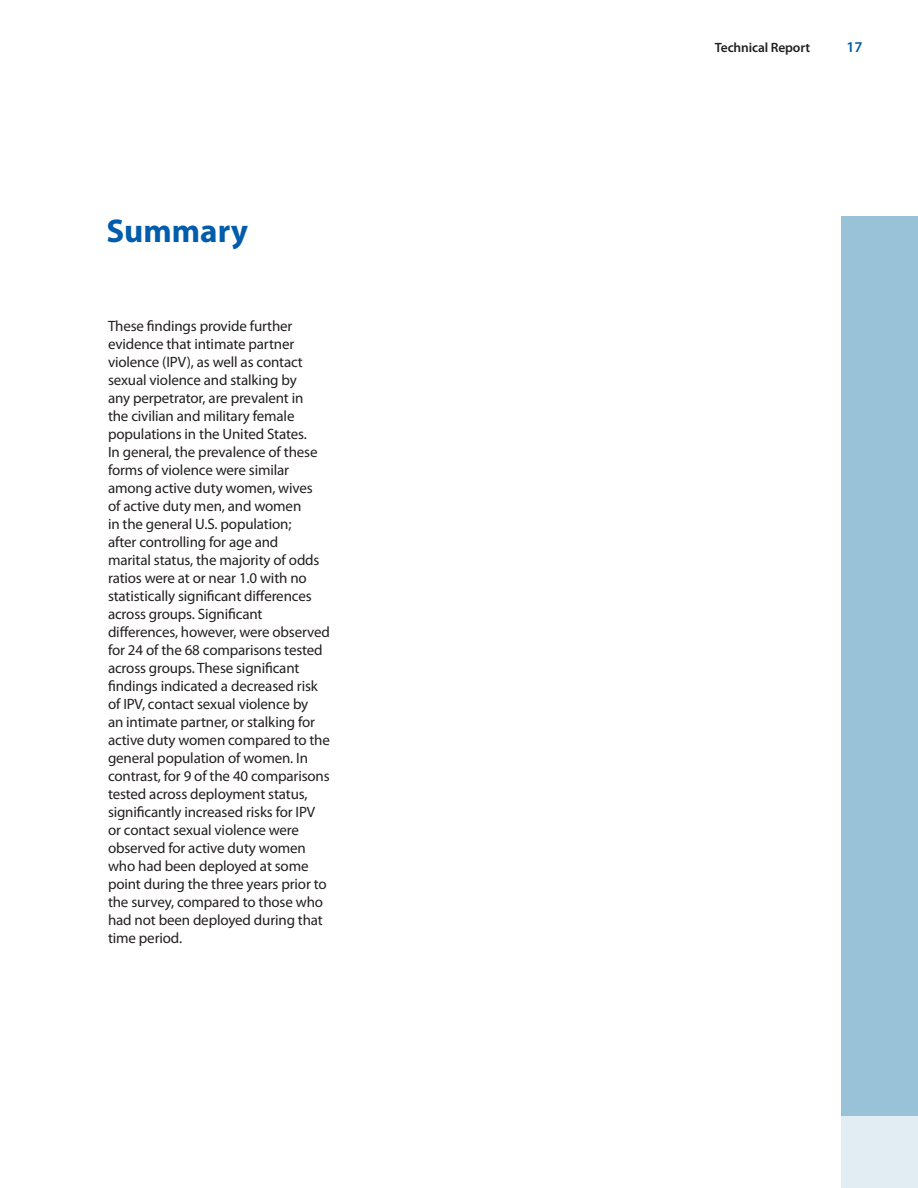
<style>
.page{position:relative;width:918px;height:1188px;background:#fff}
.page>*{position:absolute;margin:0;border:0;box-sizing:border-box;transform-origin:0 0}
.t1{font:700 33px "Myriad Pro";color:#015dab}
.t2{font:15px/18px "Myriad Pro";letter-spacing:-.01em;color:#231f20}
.t3{font:600 15px "Myriad Pro";color:#015dab}
.t4{font:600 13.5px "Myriad Pro";letter-spacing:-.01em;color:#231f20}
</style>
<div class="page">
<div style="left:842px;top:225px;width:76px;height:963px;background:#e2ecf3"></div>
<div style="left:842px;top:217px;width:76px;height:899px;background:#99c1d8"></div>
<h2 class="t1" style="left:106px;top:210px;width:143px">Summary</h2>
<p class="t2" style="left:108px;top:317px;width:223px">These findings provide further evidence that intimate partner violence (IPV), as well as contact sexual violence and stalking by<br>any perpetrator, are prevalent in<br>the civilian and military female populations in the United States.<br>In general, the prevalence of these forms of violence were similar among active duty women, wives<br>of active duty men, and women<br>in the general U.S. population;<br>after controlling for age and<br>marital status, the majority of odds ratios were at or near 1.0 with no statistically significant differences across groups. Significant differences, however, were observed for 24 of the 68 comparisons tested across groups. These significant findings indicated a decreased risk of IPV, contact sexual violence by<br>an intimate partner, or stalking for active duty women compared to the general population of women. In contrast, for 9 of the 40 comparisons tested across deployment status, significantly increased risks for IPV or contact sexual violence were observed for active duty women who had been deployed at some point during the three years prior to the survey, compared to those who had not been deployed during that time period.</p>
<p class="t4" style="left:715px;top:39px;width:97px">Technical Report</p>
<p class="t3" style="left:846px;top:37px;width:18px">17</p>
</div>
